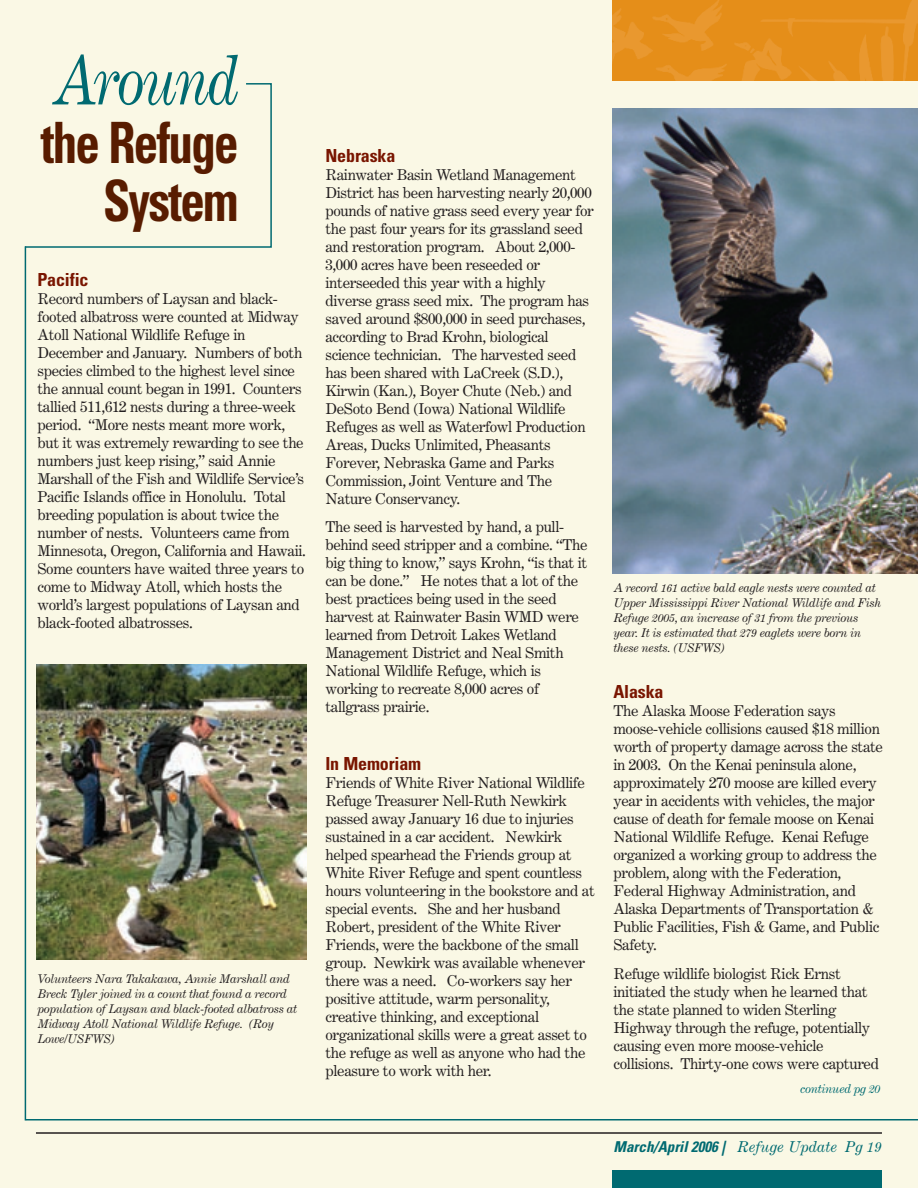
<style>
.page{position:relative;width:918px;height:1188px;background:#faf8e5}
.page>*{position:absolute;margin:0;border:0;box-sizing:border-box;transform-origin:0 0}
.t1{font:italic 67.5px "Century Expanded";letter-spacing:-.035em;color:#006a71;scale:.83 1}
.t2{font:700 condensed 57px/58.5px "Univers";letter-spacing:-.035em;color:#581c00;text-align:right;scale:.86 1}
.t3{font:700 condensed 18px "Univers";letter-spacing:-.01em;color:#791500}
.t4{font:15px/18px "Century Expanded";letter-spacing:-.025em;color:#231f20}
.t5{font:italic 700 condensed 15px "Univers";color:#006a71}
.t6{font:italic 12px/15px "Century Expanded";letter-spacing:-.025em;color:#231f20}
.t7{font:italic 12px "Century Expanded";letter-spacing:-.025em;color:#006a71}
.s1{font-family:"Century Expanded";font-weight:400;font-stretch:normal}
</style>
<div class="page">
<hr style="left:36px;top:1132px;width:846px;height:2px;background:#231f20">
<div style="left:612px;top:1170px;width:270px;height:18px;background:#006a71"></div>
<img style="left:612px;top:0;width:306px;height:81px">
<svg style="left:24px;top:83px;width:248px;height:166px"></svg>
<hr style="left:25px;top:246px;width:1px;height:875px;background:#006a71">
<hr style="left:26px;top:1119px;width:892px;height:2px;background:#006a71">
<img style="left:36px;top:664px;width:270px;height:295px">
<img style="left:612px;top:108px;width:306px;height:466px">
<h1 class="t1" style="left:52px;top:55px;width:226px">Around</h1>
<h2 class="t2" style="left:41px;top:119px;width:232px">the Refuge<br>System</h2>
<p class="t3" style="left:37px;top:273px;width:53px">Pacific</p>
<p class="t4" style="left:37px;top:292px;width:270px">Record numbers of Laysan and black&shy;footed albatross were counted at Midway Atoll National Wildlife Refuge in December and January. Numbers of both species climbed to the highest level since the annual count began in 1991. Counters tallied 511,612 nests during a three-week period. “More nests meant more work, but it was extremely rewarding to see the numbers just keep rising,” said Annie Marshall of the Fish and Wildlife Service’s Pacific Islands office in Honolulu. Total breeding population is about twice the number of nests. Volunteers came from Minnesota, Oregon, California and Hawaii.<br>Some counters have waited three years to come to Midway Atoll, which hosts the world’s largest populations of Laysan and black-footed albatrosses.</p>
<p class="t6" style="left:37px;top:972px;width:261px">Volunteers Nara Takakawa, Annie Marshall and Breck Tyler joined in a count that found a record population of Laysan and black-footed albatross at Midway Atoll National Wildlife Refuge. (Roy Lowe/USFWS)</p>
<p class="t3" style="left:325px;top:149px;width:71px">Nebraska</p>
<p class="t4" style="left:325px;top:167px;width:270px">Rainwater Basin Wetland Management District has been harvesting nearly 20,000 pounds of native grass seed every year for the past four years for its grassland seed and restoration program. About 2,000- 3,000 acres have been reseeded or interseeded this year with a highly diverse grass seed mix. The program has saved around $800,000 in seed purchases, according to Brad Krohn, biological science technician. The harvested seed has been shared with LaCreek (S.D.), Kirwin (Kan.), Boyer Chute (Neb.) and DeSoto Bend (Iowa) National Wildlife Refuges as well as Waterfowl Production Areas, Ducks Unlimited, Pheasants Forever, Nebraska Game and Parks Commission, Joint Venture and The Nature Conservancy.</p>
<p class="t4" style="left:325px;top:519px;width:264px">The seed is harvested by hand, a pull&shy;behind seed stripper and a combine. “The big thing to know,” says Krohn, “is that it can be done.” He notes that a lot of the best practices being used in the seed harvest at Rainwater Basin WMD were learned from Detroit Lakes Wetland Management District and Neal Smith National Wildlife Refuge, which is working to recreate 8,000 acres of tallgrass prairie.</p>
<p class="t3" style="left:325px;top:757px;width:97px">In Memoriam</p>
<p class="t4" style="left:325px;top:775px;width:271px">Friends of White River National Wildlife Refuge Treasurer Nell-Ruth Newkirk passed away January 16 due to injuries sustained in a car accident. Newkirk helped spearhead the Friends group at White River Refuge and spent countless hours volunteering in the bookstore and at special events. She and her husband Robert, president of the White River Friends, were the backbone of the small group. Newkirk was available whenever there was a need. Co-workers say her positive attitude, warm personality, creative thinking, and exceptional organizational skills were a great asset to the refuge as well as anyone who had the pleasure to work with her.</p>
<p class="t6" style="left:613px;top:581px;width:269px">A record 161 active bald eagle nests were counted at Upper Mississippi River National Wildlife and Fish Refuge 2005, an increase of 31 from the previous year. It is estimated that 279 eaglets were born in these nests. (USFWS)</p>
<p class="t3" style="left:613px;top:685px;width:52px">Alaska</p>
<p class="t4" style="left:613px;top:704px;width:271px">The Alaska Moose Federation says moose-vehicle collisions caused $18 million worth of property damage across the state in 2003. On the Kenai peninsula alone, approximately 270 moose are killed every year in accidents with vehicles, the major cause of death for female moose on Kenai National Wildlife Refuge. Kenai Refuge organized a working group to address the problem, along with the Federation, Federal Highway Administration, and Alaska Departments of Transportation &amp; Public Facilities, Fish &amp; Game, and Public Safety.</p>
<p class="t4" style="left:613px;top:966px;width:267px">Refuge wildlife biologist Rick Ernst initiated the study when he learned that the state planned to widen Sterling Highway through the refuge, potentially causing even more moose-vehicle collisions. Thirty-one cows were captured</p>
<p class="t7" style="left:800px;top:1085px;width:82px">continued pg 20</p>
<p class="t5" style="left:614px;top:1141px;width:270px">March/April2006 | <span class="s1">Refuge Update Pg 19</span></p>
</div>
